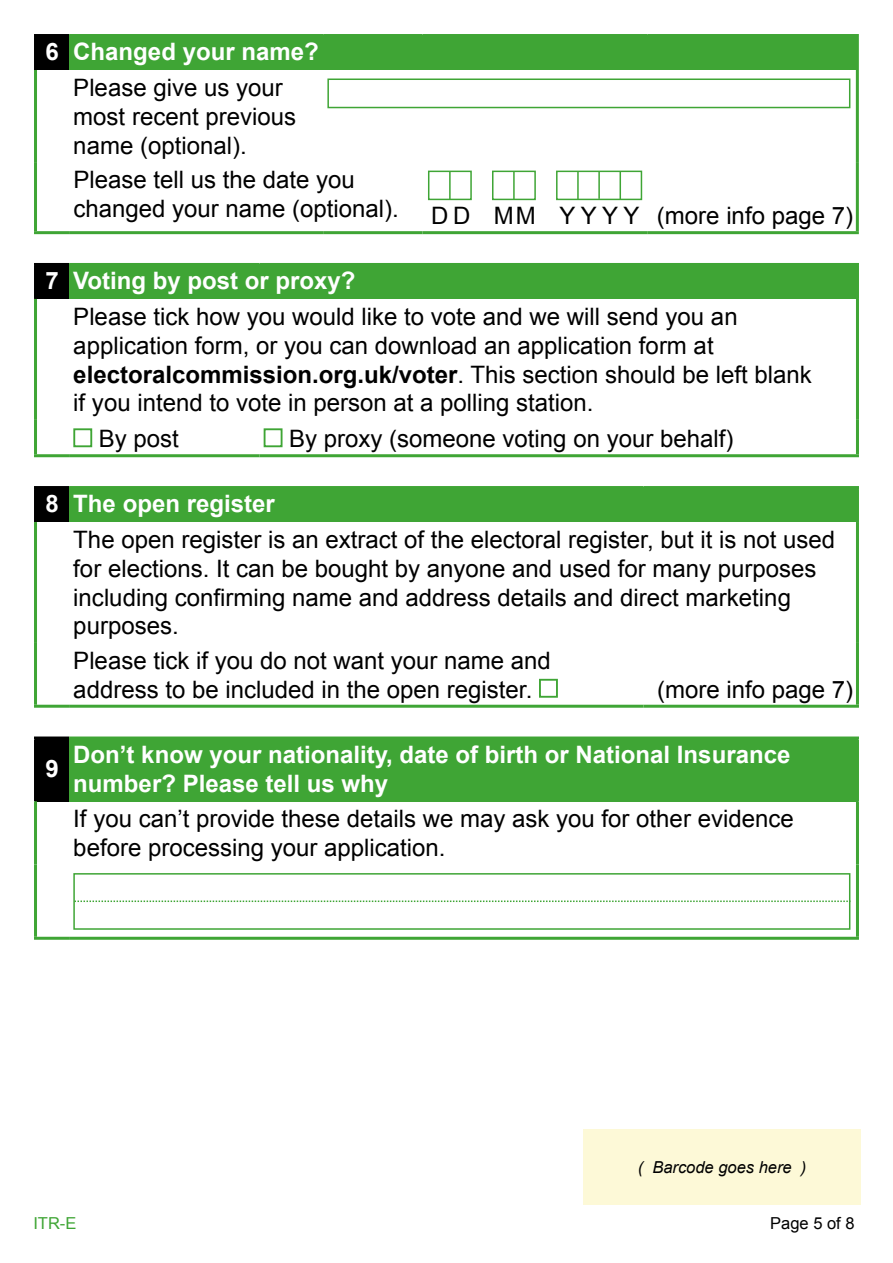
<style>
.page{position:relative;width:893px;height:1263px;background:#fff}
.page>*{position:absolute;margin:0;border:0;box-sizing:border-box;transform-origin:0 0}
.t1{font:24px/28.8px "Arial";color:#000}
.t2{font:700 24px/28.8px "Arial";color:#fff}
.t3{font:italic 16.5px "Arial";color:#000}
.t4{font:16.5px "Arial";color:#000}
.t5{font:16.5px "Arial";color:#3fa535}
.s1{font-weight:700}
</style>
<div class="page">
<div style="left:583px;top:1129px;width:278px;height:75px;background:#fdf9d7"></div>
<div style="left:36px;top:36px;width:33px;height:34px;background:#000"></div>
<div style="left:69px;top:36px;width:788px;height:34px;background:#3fa535"></div>
<hr style="left:34px;top:34px;width:35px;height:3px;background:#000">
<hr style="left:34px;top:37px;width:3px;height:33px;background:#000">
<hr style="left:69px;top:34px;width:254px;height:3px;background:#3fa535">
<hr style="left:323px;top:34px;width:99px;height:3px;background:#3fa535">
<hr style="left:422px;top:34px;width:226px;height:3px;background:#3fa535">
<hr style="left:648px;top:34px;width:211px;height:3px;background:#3fa535">
<hr style="left:856px;top:37px;width:3px;height:33px;background:#3fa535">
<hr style="left:34px;top:70px;width:3px;height:92px;background:#3fa535">
<hr style="left:856px;top:70px;width:3px;height:92px;background:#3fa535">
<hr style="left:34px;top:162px;width:3px;height:69px;background:#3fa535">
<hr style="left:856px;top:162px;width:3px;height:69px;background:#3fa535">
<hr style="left:34px;top:231px;width:35px;height:3px;background:#3fa535">
<hr style="left:69px;top:231px;width:254px;height:3px;background:#3fa535">
<hr style="left:323px;top:231px;width:99px;height:3px;background:#3fa535">
<hr style="left:422px;top:231px;width:226px;height:3px;background:#3fa535">
<hr style="left:648px;top:231px;width:211px;height:3px;background:#3fa535">
<div style="left:327px;top:78px;width:523px;height:30px;border:2px solid #3fa535"></div>
<div style="left:428px;top:171px;width:44px;height:29px;border:2px solid #3fa535"></div>
<div style="left:492px;top:171px;width:44px;height:29px;border:2px solid #3fa535"></div>
<div style="left:556px;top:171px;width:86px;height:29px;border:2px solid #3fa535"></div>
<hr style="left:449px;top:172px;width:2px;height:27px;background:#3fa535">
<hr style="left:513px;top:172px;width:2px;height:27px;background:#3fa535">
<hr style="left:577px;top:172px;width:2px;height:27px;background:#3fa535">
<hr style="left:598px;top:171px;width:2px;height:28px;background:#3fa535">
<hr style="left:619px;top:172px;width:2px;height:27px;background:#3fa535">
<div style="left:36px;top:264px;width:33px;height:35px;background:#000"></div>
<div style="left:69px;top:264px;width:788px;height:35px;background:#3fa535"></div>
<hr style="left:34px;top:263px;width:35px;height:3px;background:#000">
<hr style="left:34px;top:266px;width:3px;height:33px;background:#000">
<hr style="left:69px;top:263px;width:190px;height:3px;background:#3fa535">
<hr style="left:259px;top:263px;width:600px;height:3px;background:#3fa535">
<hr style="left:856px;top:266px;width:3px;height:33px;background:#3fa535">
<hr style="left:34px;top:299px;width:3px;height:121px;background:#3fa535">
<hr style="left:856px;top:299px;width:3px;height:121px;background:#3fa535">
<hr style="left:34px;top:420px;width:3px;height:34px;background:#3fa535">
<hr style="left:856px;top:420px;width:3px;height:34px;background:#3fa535">
<hr style="left:34px;top:454px;width:35px;height:3px;background:#3fa535">
<hr style="left:69px;top:454px;width:190px;height:3px;background:#3fa535">
<hr style="left:259px;top:454px;width:600px;height:3px;background:#3fa535">
<div style="left:73px;top:428px;width:19px;height:19px;border:2px solid #3fa535"></div>
<div style="left:264px;top:428px;width:19px;height:19px;border:2px solid #3fa535"></div>
<div style="left:36px;top:487px;width:33px;height:35px;background:#000"></div>
<div style="left:69px;top:487px;width:788px;height:35px;background:#3fa535"></div>
<hr style="left:34px;top:486px;width:35px;height:3px;background:#000">
<hr style="left:34px;top:489px;width:3px;height:33px;background:#000">
<hr style="left:69px;top:486px;width:574px;height:3px;background:#3fa535">
<hr style="left:643px;top:486px;width:216px;height:3px;background:#3fa535">
<hr style="left:856px;top:489px;width:3px;height:33px;background:#3fa535">
<hr style="left:34px;top:522px;width:3px;height:121px;background:#3fa535">
<hr style="left:856px;top:522px;width:3px;height:121px;background:#3fa535">
<hr style="left:34px;top:643px;width:3px;height:62px;background:#3fa535">
<hr style="left:856px;top:643px;width:3px;height:62px;background:#3fa535">
<hr style="left:34px;top:705px;width:35px;height:3px;background:#3fa535">
<hr style="left:69px;top:705px;width:574px;height:3px;background:#3fa535">
<hr style="left:643px;top:705px;width:216px;height:3px;background:#3fa535">
<div style="left:539px;top:679px;width:19px;height:19px;border:2px solid #3fa535"></div>
<div style="left:36px;top:738px;width:33px;height:63px;background:#000"></div>
<div style="left:69px;top:738px;width:788px;height:63px;background:#3fa535"></div>
<hr style="left:34px;top:736px;width:35px;height:3px;background:#000">
<hr style="left:34px;top:739px;width:3px;height:62px;background:#000">
<hr style="left:69px;top:736px;width:790px;height:3px;background:#3fa535">
<hr style="left:856px;top:739px;width:3px;height:62px;background:#3fa535">
<hr style="left:34px;top:801px;width:3px;height:63px;background:#3fa535">
<hr style="left:856px;top:801px;width:3px;height:63px;background:#3fa535">
<hr style="left:34px;top:864px;width:3px;height:73px;background:#3fa535">
<hr style="left:856px;top:864px;width:3px;height:73px;background:#3fa535">
<hr style="left:34px;top:937px;width:35px;height:3px;background:#3fa535">
<hr style="left:69px;top:937px;width:790px;height:3px;background:#3fa535">
<div style="left:73px;top:873px;width:777px;height:57px;border:2px solid #3fa535"></div>
<svg style="left:74px;top:900px;width:776px;height:2px"></svg>
<p class="t2" style="left:46px;top:38px;width:275px">6 Changed your name?</p>
<p class="t1" style="left:73px;top:73px;width:224px">Please give us your most recent previous name (optional).</p>
<p class="t1" style="left:73px;top:165px;width:327px">Please tell us the date you changed your name (optional).</p>
<p class="t1" style="left:431px;top:202px;width:423px">D D MM Y Y Y Y (more info page 7)</p>
<p class="t2" style="left:46px;top:267px;width:311px">7 Voting by post or proxy?</p>
<p class="t1" style="left:73px;top:302px;width:740px">Please tick how you would like to vote and we will send you an application form, or you can download an application form at <span class="s1">electoralcommission.org.uk/voter</span>. This section should be left blank if you intend to vote in person at a polling station.</p>
<p class="t1" style="left:99px;top:425px;width:82px">By post</p>
<p class="t1" style="left:289px;top:425px;width:446px">By proxy (someone voting on your behalf)</p>
<p class="t2" style="left:46px;top:490px;width:231px">8 The open register</p>
<p class="t1" style="left:73px;top:525px;width:763px">The open register is an extract of the electoral register, but it is not used for elections. It can be bought by anyone and used for many purposes including confirming name and address details and direct marketing purposes.</p>
<p class="t1" style="left:73px;top:646px;width:479px">Please tick if you do not want your name and address to be included in the open register.</p>
<p class="t1" style="left:657px;top:675px;width:198px">(more info page 7)</p>
<p class="t2" style="left:46px;top:755px;width:15px">9</p>
<p class="t2" style="left:73px;top:741px;width:718px">Don’t know your nationality, date of birth or National Insurance number? Please tell us why</p>
<p class="t1" style="left:73px;top:805px;width:722px">If you can’t provide these details we may ask you for other evidence before processing your application.</p>
<p class="t3" style="left:638px;top:1156px;width:170px">( Barcode goes here )</p>
<p class="t5" style="left:33px;top:1212px;width:45px">ITR-E</p>
<p class="t4" style="left:770px;top:1212px;width:86px">Page 5 of 8</p>
</div>
